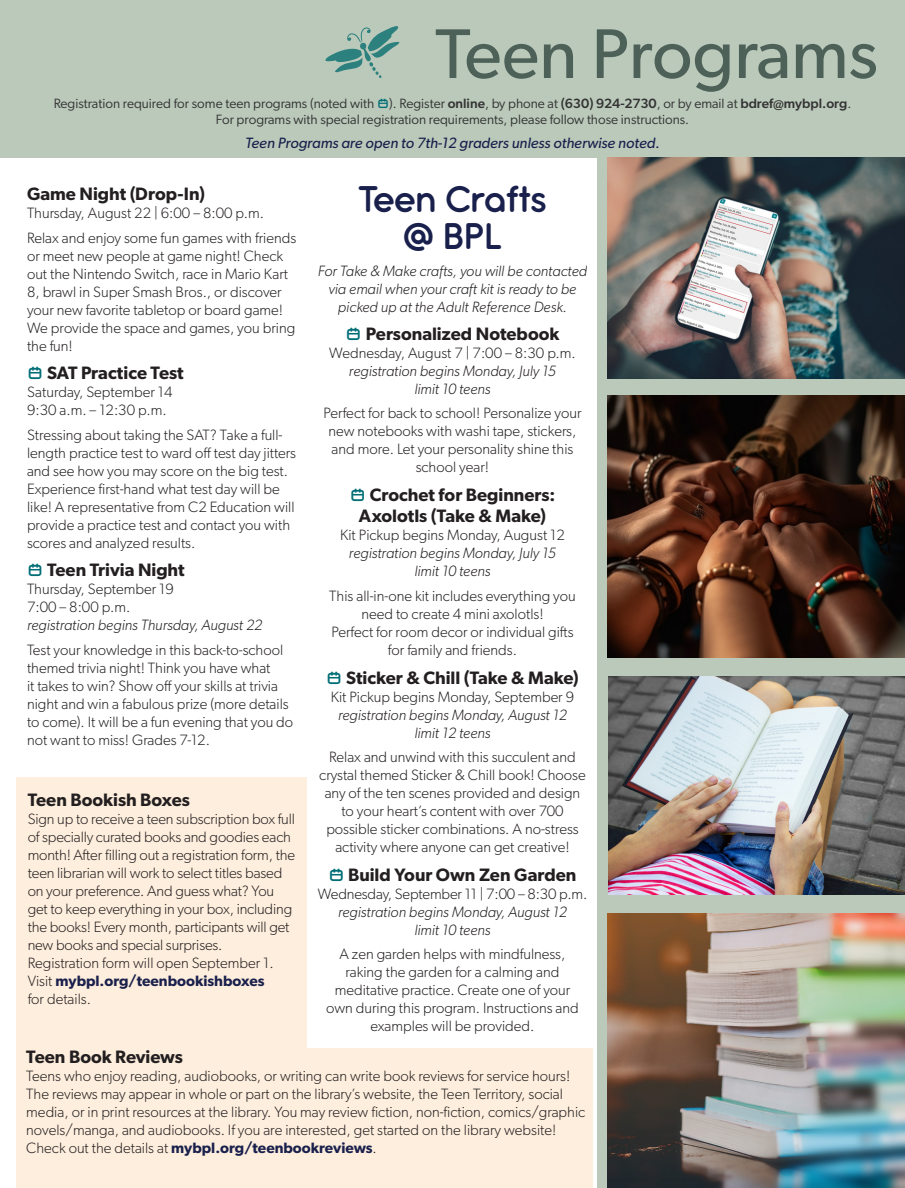
<style>
.page{position:relative;width:905px;height:1188px;background:#fff}
.page>*{position:absolute;margin:0;border:0;box-sizing:border-box;transform-origin:0 0}
.Page_Title_evens{font:70.5px "Gibson";color:#4d6159}
.t1{font:600 40.5px/37.5px "Antipasto Pro";color:#19204c;text-align:center}
.Program_title{font:600 18px/21.6px "Gibson";color:#231f20}
.description{font:300 15px/18px "Gibson";color:#231f20}
.date___time{font:italic 300 15px/18px "Gibson";color:#231f20;text-align:center}
.description-2{font:italic 300 15px/18px "Gibson";color:#231f20;text-align:center}
.date___time-2{font:300 15px/18px "Gibson";color:#231f20}
.t2{font:italic 15px "Gibson";color:#19204c}
.t3{font:13.5px/16.2px "Gibson";color:#333;text-align:center}
.s1{font-weight:500}
.s2{font-style:normal}
.s3{font-weight:600;color:#19204c}
</style>
<div class="page">
<div style="left:597px;top:148px;width:307px;height:1040px;background:#bac9ba"></div>
<div style="left:0;top:0;width:904px;height:158px;background:#bac9ba"></div>
<div style="left:17px;top:778px;width:290px;height:410px;background:#feeedd"></div>
<div style="left:17px;top:1049px;width:576px;height:139px;background:#feeedd"></div>
<img style="left:607px;top:395px;width:297px;height:262px">
<img style="left:608px;top:676px;width:296px;height:219px">
<img style="left:608px;top:157px;width:296px;height:222px">
<img style="left:608px;top:914px;width:296px;height:274px">
<svg style="left:326px;top:26px;width:73px;height:52px"></svg>
<p class="Page_Title_evens" style="left:435px;top:11px;width:444px">Teen Programs</p>
<p class="t3" style="left:54px;top:95px;width:799px">Registration required for some teen programs (noted with ). Register <span class="s1">online</span>, by phone at <span class="s1">(630) 924-2730</span>, or by email at <span class="s1">bdref@mybpl.org</span>.<br>For programs with special registration requirements, please follow those instructions.</p>
<p class="t2" style="left:245px;top:134px;width:416px">Teen Programs are open to 7th-12 graders unless otherwise noted.</p>
<p class="Program_title" style="left:27px;top:183px;width:179px">Game Night (Drop-In)</p>
<p class="date___time-2" style="left:27px;top:204px;width:239px">Thursday, August 22 | 6:00 – 8:00 p.m.</p>
<p class="description" style="left:27px;top:228px;width:271px">Relax and enjoy some fun games with friends or meet new people at game night! Check out the Nintendo Switch, race in Mario Kart 8, brawl in Super Smash Bros., or discover your new favorite tabletop or board game!<br>We provide the space and games, you bring the fun!</p>
<p class="Program_title" style="left:47px;top:362px;width:138px">SAT Practice Test</p>
<p class="date___time-2" style="left:27px;top:383px;width:147px">Saturday, September 14<br>9:30 a.m. – 12:30 p.m.</p>
<p class="description" style="left:27px;top:426px;width:270px">Stressing about taking the SAT? Take a full&shy;length practice test to ward off test day jitters and see how you may score on the big test.<br>Experience first-hand what test day will be like! A representative from C2 Education will provide a practice test and contact you with scores and analyzed results.</p>
<p class="Program_title" style="left:47px;top:559px;width:139px">Teen Trivia Night</p>
<p class="date___time" style="left:27px;top:580px;width:237px;text-align:left"><span class="s2">Thursday, September 19<br>7:00 – 8:00 p.m.<br></span>registration begins Thursday, August 22</p>
<p class="description" style="left:27px;top:641px;width:268px">Test your knowledge in this back-to-school themed trivia night! Think you have what<br>it takes to win? Show off your skills at trivia night and win a fabulous prize (more details to come). It will be a fun evening that you do not want to miss! Grades 7-12.</p>
<p class="Program_title" style="left:28px;top:789px;width:164px">Teen Bookish Boxes</p>
<p class="description" style="left:28px;top:810px;width:269px">Sign up to receive a teen subscription box full of specially curated books and goodies each month! After filling out a registration form, the teen librarian will work to select titles based on your preference. And guess what? You get to keep everything in your box, including the books! Every month, participants will get new books and special surprises.<br>Registration form will open September 1.<br>Visit <span class="s3">mybpl.org/teenbookishboxes<br></span>for details.</p>
<p class="t1" style="left:358px;top:181px;width:190px">Teen Crafts @ BPL</p>
<p class="description-2" style="left:318px;top:262px;width:271px">For Take &amp; Make crafts, you will be contacted via email when your craft kit is ready to be picked up at the Adult Reference Desk.</p>
<p class="Program_title" style="left:366px;top:322px;width:195px">Personalized Notebook</p>
<p class="date___time" style="left:329px;top:343px;width:248px"><span class="s2">Wednesday, August 7 | 7:00 – 8:30 p.m. </span>registration begins Monday, July 15<br>limit 10 teens</p>
<p class="description" style="left:323px;top:404px;width:259px;text-align:center">Perfect for back to school! Personalize your new notebooks with washi tape, stickers, and more. Let your personality shine this school year!</p>
<p class="Program_title" style="left:359px;top:483px;width:198px;text-indent:11px">Crochet for Beginners:<br>Axolotls (Take &amp; Make)</p>
<p class="date___time" style="left:340px;top:526px;width:226px"><span class="s2">Kit Pickup begins Monday, August 12 </span>registration begins Monday, July 15 limit 10 teens</p>
<p class="description" style="left:329px;top:587px;width:248px;text-align:center">This all-in-one kit includes everything you need to create 4 mini axolotls!<br>Perfect for room decor or individual gifts for family and friends.</p>
<p class="Program_title" style="left:346px;top:666px;width:234px">Sticker &amp; Chill (Take &amp; Make)</p>
<p class="date___time" style="left:331px;top:687px;width:245px"><span class="s2">Kit Pickup begins Monday, September 9 </span>registration begins Monday, August 12 limit 12 teens</p>
<p class="description" style="left:319px;top:748px;width:268px;text-align:center">Relax and unwind with this succulent and crystal themed Sticker &amp; Chill book! Choose any of the ten scenes provided and design to your heart’s content with over 700 possible sticker combinations. A no-stress activity where anyone can get creative!</p>
<p class="Program_title" style="left:348px;top:863px;width:230px">Build Your Own Zen Garden</p>
<p class="date___time" style="left:317px;top:884px;width:271px"><span class="s2">Wednesday, September 11 | 7:00 – 8:30 p.m. </span>registration begins Monday, August 12<br>limit 10 teens</p>
<p class="description" style="left:326px;top:945px;width:254px;text-align:center">A zen garden helps with mindfulness, raking the garden for a calming and meditative practice. Create one of your own during this program. Instructions and examples will be provided.</p>
<p class="Program_title" style="left:26px;top:1046px;width:158px">Teen Book Reviews</p>
<p class="description" style="left:26px;top:1067px;width:560px">Teens who enjoy reading, audiobooks, or writing can write book reviews for service hours!<br>The reviews may appear in whole or part on the library’s website, the Teen Territory, social media, or in print resources at the library. You may review fiction, non-fiction, comics/graphic novels/manga, and audiobooks. If you are interested, get started on the library website!<br>Check out the details at <span class="s3">mybpl.org/teenbookreviews</span>.</p>
</div>
